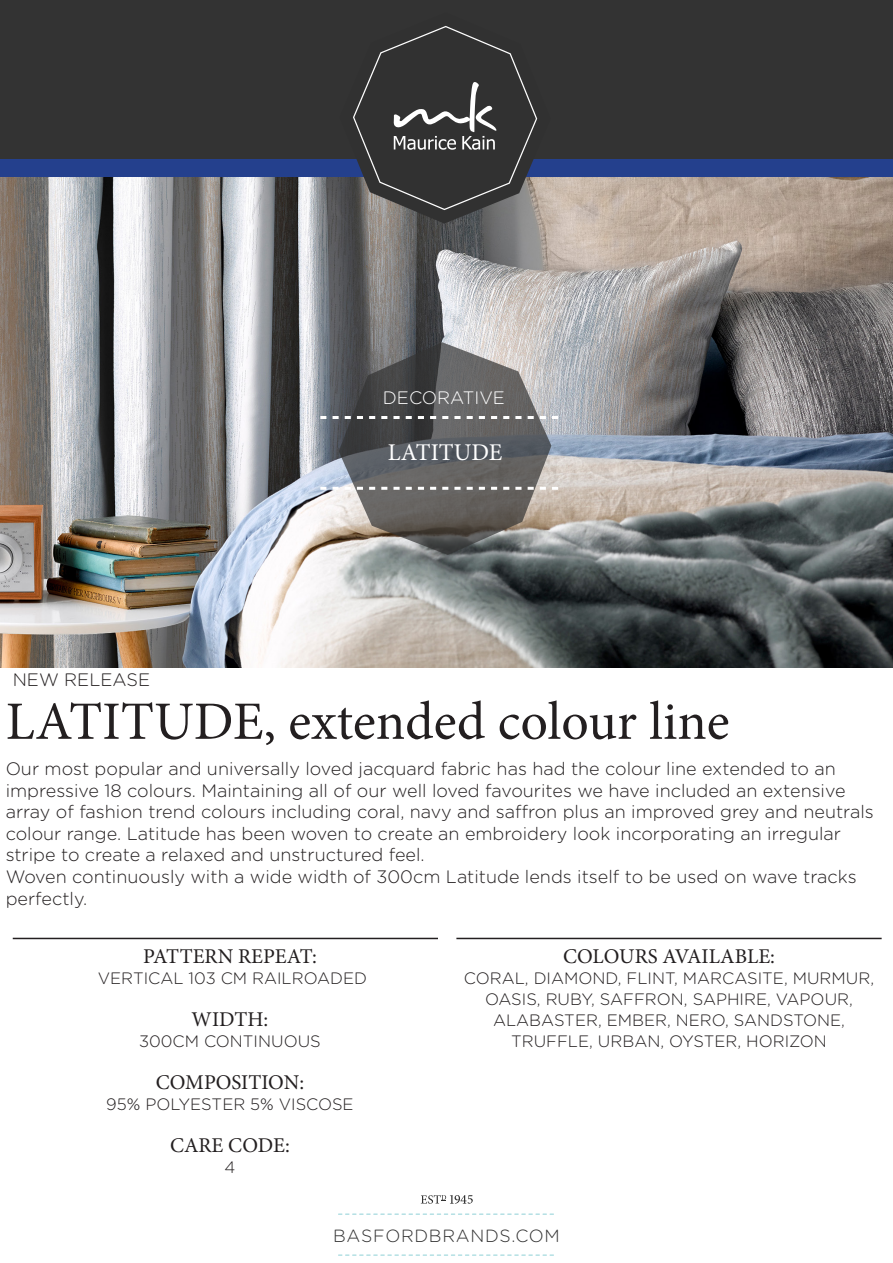
<style>
.page{position:relative;width:893px;height:1263px;background:#fff}
.page>*{position:absolute;margin:0;border:0;box-sizing:border-box;transform-origin:0 0}
.t1{font:54px "Minion Pro";color:#231f20}
.t2{font:24px "Minion Pro";color:#fff}
.t3{font:21px "Minion Pro";color:#231f20}
.t4{font:300 18px/21.6px "Gotham Rounded";color:#231f20}
.t5{font:300 18px "Gotham Rounded";color:#fff}
.t6{font:300 17.55px "Gotham Rounded";letter-spacing:.04em;color:#313131}
.t7{font:300 16.5px/21px "Gotham Rounded";color:#231f20;text-align:center}
.t8{font:300 16.5px "Gotham Rounded";color:#231f20}
</style>
<div class="page">
<img style="left:0;top:176px;width:893px;height:492px">
<div style="left:0;top:158px;width:893px;height:18px;background:#24408d"></div>
<div style="left:0;top:0;width:893px;height:158px;background:#333"></div>
<svg style="left:339px;top:26px;width:212px;height:198px"></svg>
<svg style="left:339px;top:342px;width:212px;height:213px;background:#6e6d6c"></svg>
<svg style="left:320px;top:416px;width:238px;height:3px"></svg>
<svg style="left:320px;top:487px;width:238px;height:3px"></svg>
<hr style="left:13px;top:938px;width:425px;height:1px;background:#231f20">
<hr style="left:456px;top:938px;width:426px;height:1px;background:#231f20">
<svg style="left:338px;top:1255px;width:216px;height:1px"></svg>
<svg style="left:338px;top:1214px;width:216px;height:1px"></svg>
<svg style="left:421px;top:1195px;width:52px;height:9px"></svg>
<p class="t5" style="left:383px;top:385px;width:124px">DECORATIVE</p>
<p class="t4" style="left:13px;top:668px;width:139px">NEW RELEASE</p>
<p class="t2" style="left:388px;top:436px;width:116px">LATITUDE</p>
<p class="t1" style="left:6px;top:685px;width:725px">LATITUDE, extended colour line</p>
<p class="t4" style="left:6px;top:757px;width:870px">Our most popular and universally loved jacquard fabric has had the colour line extended to an impressive 18 colours. Maintaining all of our well loved favourites we have included an extensive array of fashion trend colours including coral, navy and saffron plus an improved grey and neutrals colour range. Latitude has been woven to create an embroidery look incorporating an irregular stripe to create a relaxed and unstructured feel.</p>
<p class="t4" style="left:6px;top:865px;width:852px">Woven continuously with a wide width of 300cm Latitude lends itself to be used on wave tracks perfectly.</p>
<p class="t3" style="left:143px;top:942px;width:175px">PATTERN REPEAT:</p>
<p class="t8" style="left:98px;top:967px;width:271px">VERTICAL 103 CM RAILROADED</p>
<p class="t3" style="left:192px;top:1005px;width:78px">WIDTH:</p>
<p class="t8" style="left:139px;top:1030px;width:183px">300CM CONTINUOUS</p>
<p class="t3" style="left:156px;top:1068px;width:150px">COMPOSITION:</p>
<p class="t8" style="left:106px;top:1093px;width:249px">95% POLYESTER 5% VISCOSE</p>
<p class="t3" style="left:170px;top:1131px;width:121px">CARE CODE:</p>
<p class="t8" style="left:224px;top:1156px;width:12px">4</p>
<p class="t3" style="left:563px;top:942px;width:214px">COLOURS AVAILABLE:</p>
<p class="t7" style="left:464px;top:966px;width:412px">CORAL, DIAMOND, FLINT, MARCASITE, MURMUR,<br>OASIS, RUBY, SAFFRON, SAPHIRE, VAPOUR,<br>ALABASTER, EMBER, NERO, SANDSTONE,</p>
<p class="t7" style="left:511px;top:1029px;width:317px">TRUFFLE, URBAN, OYSTER, HORIZON</p>
<p class="t6" style="left:333px;top:1224px;width:228px">BASFORDBRANDS.COM</p>
</div>
